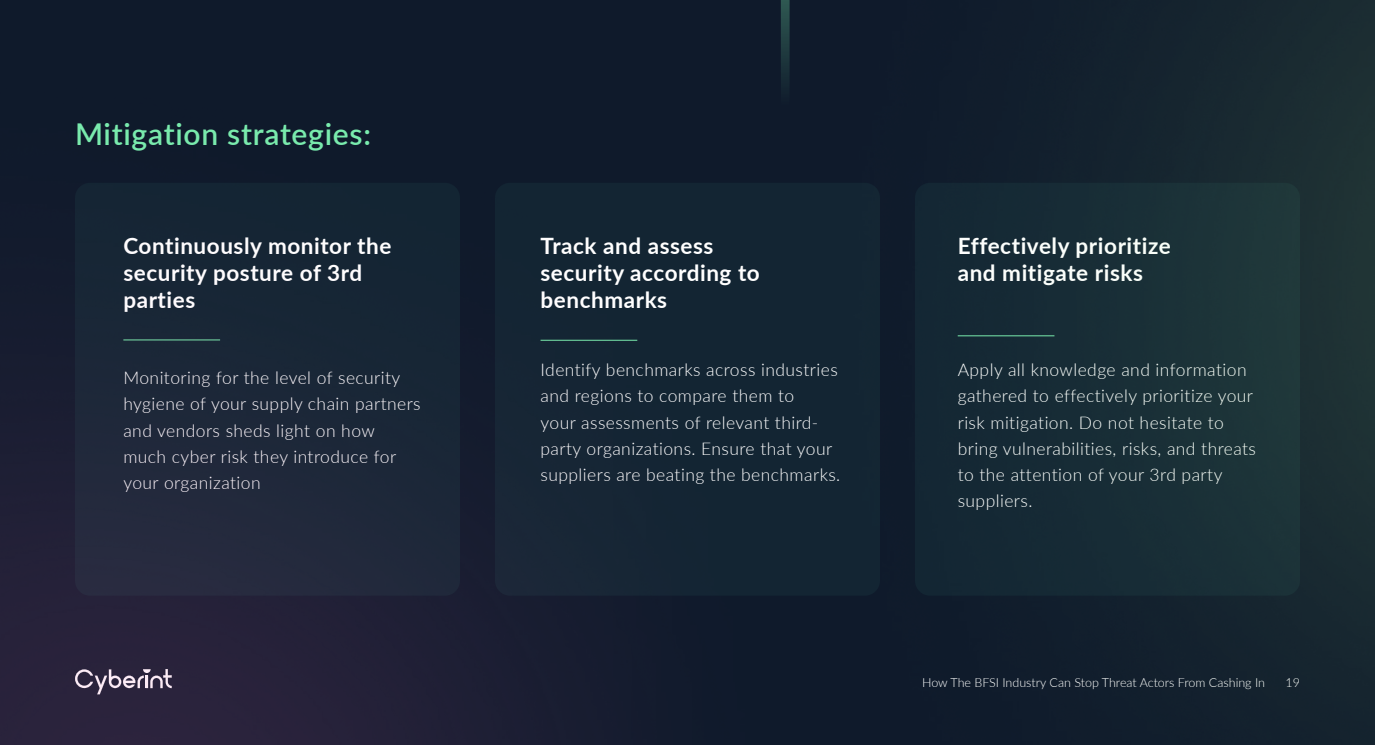
<style>
.page{position:relative;width:1375px;height:745px;background:#fff}
.page>*{position:absolute;margin:0;border:0;box-sizing:border-box;transform-origin:0 0}
.t1{font:600 30px "Lato";letter-spacing:.025em;color:#79ebad}
.t2{font:700 22.5px/27px "Lato";letter-spacing:.025em;color:#fff}
.t3{font:300 17.5px/26.2px "Lato";letter-spacing:.025em;color:#fff}
.t4{font:300 12.5px "Lato";color:#fff}
</style>
<div class="page">
<img style="left:744px;top:0;width:631px;height:744px">
<img style="left:0;top:0;width:744px;height:744px">
<h1 class="t1" style="left:75px;top:112px;width:298px">Mitigation strategies:</h1>
<p class="t2" style="left:123px;top:231px;width:270px">Continuously monitor the security posture of 3rd parties</p>
<p class="t2" style="left:541px;top:231px;width:221px">Track and assess security according to benchmarks</p>
<p class="t3" style="left:123px;top:363px;width:299px">Monitoring for the level of security hygiene of your supply chain partners and vendors sheds light on how much cyber risk they introduce for your organization</p>
<p class="t3" style="left:541px;top:356px;width:301px">Identify benchmarks across industries and regions to compare them to<br>your assessments of relevant third&shy;party organizations. Ensure that your suppliers are beating the benchmarks.</p>
<p class="t2" style="left:958px;top:231px;width:215px">Effectively prioritize and mitigate risks</p>
<p class="t3" style="left:958px;top:356px;width:300px">Apply all knowledge and information gathered to effectively prioritize your risk mitigation. Do not hesitate to bring vulnerabilities, risks, and threats to the attention of your 3rd party suppliers.</p>
<p class="t4" style="left:922px;top:673px;width:344px">How The BFSI Industry Can Stop Threat Actors From Cashing In</p>
<p class="t4" style="left:1285px;top:673px;width:16px">19</p>
</div>
